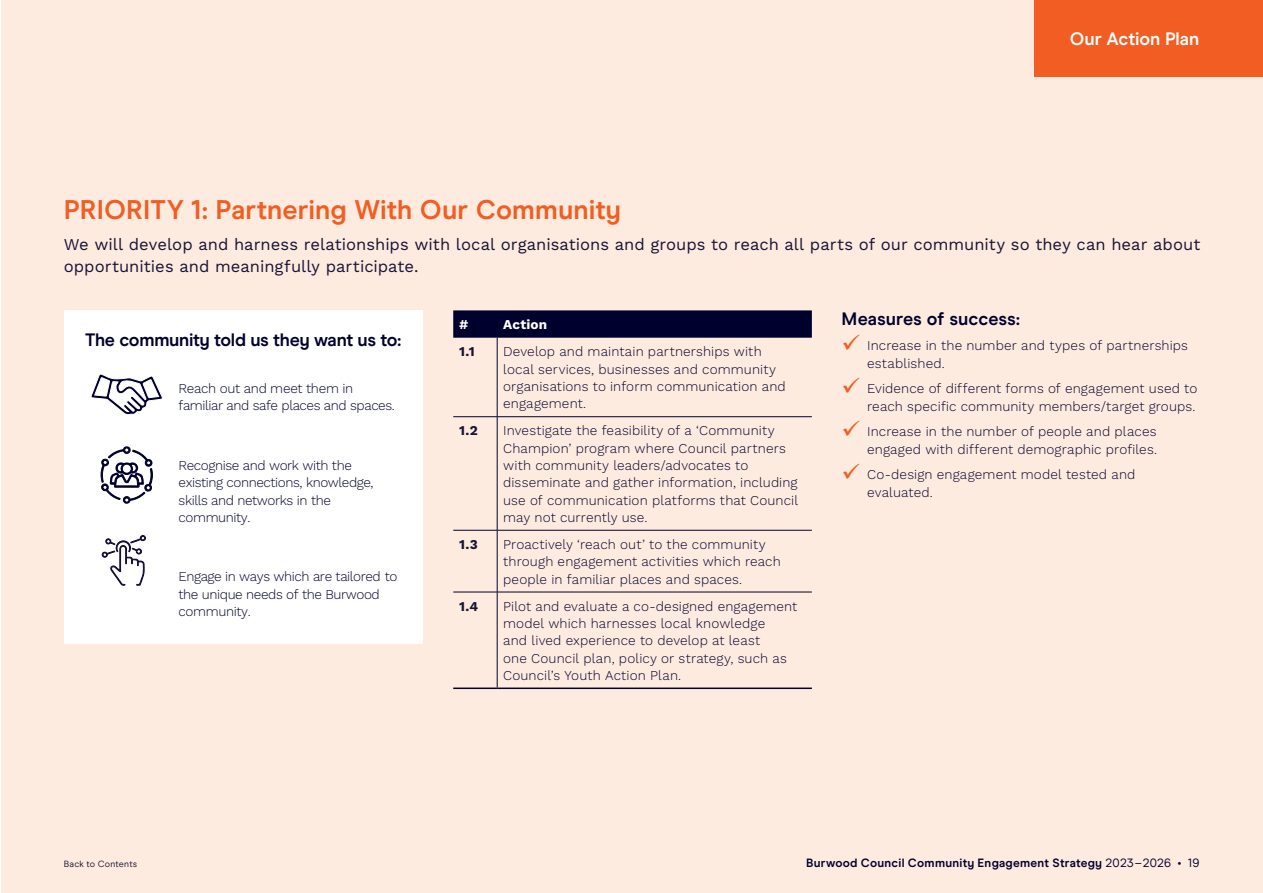
<style>
.page{position:relative;width:1263px;height:893px;background:#fff}
.page>*{position:absolute;margin:0;border:0;box-sizing:border-box;transform-origin:0 0}
.t1{font:700 27px "Modern Era";color:#f15d22}
.t2{font:700 18px "Modern Era";letter-spacing:-.015em;color:#00002d}
.t3{font:700 18px "Modern Era";letter-spacing:-.005em;color:#fff}
.t4{font:16.5px/22.5px "Work Sans";color:#161335}
.t5{font:300 13.5px/17.2px "Work Sans";letter-spacing:.01em;color:#00002d}
.t6{font:300 13.5px/17.2px "Work Sans";letter-spacing:-.03em;color:#00002d}
.t7{font:700 13.5px "Work Sans";color:#161335}
.t8{font:700 13.5px "Work Sans";letter-spacing:.01em;color:#fff}
.t9{font:700 12px "Modern Era";letter-spacing:.02em;color:#00002d}
.t10{font:9px "Modern Era";letter-spacing:.025em;color:#161335}
.s1{font-weight:400}
.s2{font-weight:900}
</style>
<div class="page">
<div style="left:2px;top:0;width:1261px;height:893px;background:#feebdf"></div>
<svg style="left:453px;top:310px;width:359px;height:28px;background:#060631"></svg>
<hr style="left:497px;top:338px;width:1px;height:78px;background:#00002d">
<hr style="left:453px;top:416px;width:44px;height:1px;background:#00002d">
<hr style="left:497px;top:416px;width:315px;height:1px;background:#00002d">
<hr style="left:497px;top:417px;width:1px;height:113px;background:#00002d">
<hr style="left:453px;top:530px;width:44px;height:1px;background:#00002d">
<hr style="left:497px;top:530px;width:315px;height:1px;background:#00002d">
<hr style="left:497px;top:530px;width:1px;height:62px;background:#00002d">
<hr style="left:453px;top:592px;width:44px;height:1px;background:#00002d">
<hr style="left:497px;top:592px;width:315px;height:1px;background:#00002d">
<hr style="left:497px;top:592px;width:1px;height:95px;background:#00002d">
<hr style="left:453px;top:687px;width:44px;height:2px;background:#00002d">
<hr style="left:497px;top:687px;width:315px;height:2px;background:#00002d">
<div style="left:1035px;top:0;width:228px;height:77px;background:#f15d22"></div>
<div style="left:64px;top:310px;width:358px;height:334px;background:#fff"></div>
<svg style="left:91px;top:374px;width:72px;height:41px"></svg>
<svg style="left:100px;top:446px;width:53px;height:57px"></svg>
<svg style="left:101px;top:535px;width:45px;height:51px"></svg>
<h2 class="t3" style="left:1070px;top:28px;width:131px">Our Action Plan</h2>
<h1 class="t1" style="left:64px;top:194px;width:559px">PRIORITY 1: Partnering With Our Community</h1>
<p class="t4" style="left:64px;top:234px;width:1138px">We will develop and harness relationships with local organisations and groups to reach all parts of our community so they can hear about opportunities and meaningfully participate.</p>
<h2 class="t2" style="left:842px;top:308px;width:180px">Measures of success:</h2>
<p class="t5" style="left:867px;top:338px;width:322px">Increase in the number and types of partnerships established.</p>
<p class="t5" style="left:867px;top:381px;width:332px">Evidence of different forms of engagement used to reach specific community members/target groups.</p>
<p class="t5" style="left:867px;top:424px;width:291px">Increase in the number of people and places engaged with different demographic profiles.</p>
<p class="t5" style="left:867px;top:467px;width:270px">Co-design engagement model tested and evaluated.</p>
<p class="t8" style="left:459px;top:317px;width:11px">#</p>
<p class="t8" style="left:503px;top:317px;width:46px">Action</p>
<p class="t7" style="left:459px;top:344px;width:17px">1.1</p>
<p class="t5" style="left:503px;top:344px;width:284px">Develop and maintain partnerships with local services, businesses and community organisations to inform communication and engagement.</p>
<p class="t7" style="left:459px;top:423px;width:20px">1.2</p>
<p class="t5" style="left:503px;top:423px;width:296px">Investigate the feasibility of a ‘Community Champion’ program where Council partners with community leaders/advocates to disseminate and gather information, including use of communication platforms that Council may not currently use.</p>
<p class="t7" style="left:459px;top:537px;width:20px">1.3</p>
<p class="t5" style="left:503px;top:536px;width:279px">Proactively ‘reach out’ to the community through engagement activities which reach people in familiar places and spaces.</p>
<p class="t7" style="left:459px;top:598px;width:21px">1.4</p>
<p class="t5" style="left:503px;top:598px;width:296px">Pilot and evaluate a co-designed engagement model which harnesses local knowledge<br>and lived experience to develop at least<br>one Council plan, policy or strategy, such as Council’s Youth Action Plan.</p>
<h2 class="t2" style="left:85px;top:329px;width:318px">The community told us they want us to:</h2>
<p class="t6" style="left:179px;top:380px;width:218px">Reach out and meet them in familiar and safe places and spaces.</p>
<p class="t6" style="left:179px;top:457px;width:196px">Recognise and work with the existing connections, knowledge, skills and networks in the community.</p>
<p class="t6" style="left:179px;top:569px;width:220px">Engage in ways which are tailored to the unique needs of the Burwood community.</p>
<p class="t10" style="left:64px;top:859px;width:75px">Back to Contents</p>
<p class="t9" style="left:806px;top:856px;width:395px">Burwood Council Community Engagement Strategy <span class="s1">2023–2026</span> <span class="s2">•</span> <span class="s1">19</span></p>
</div>
